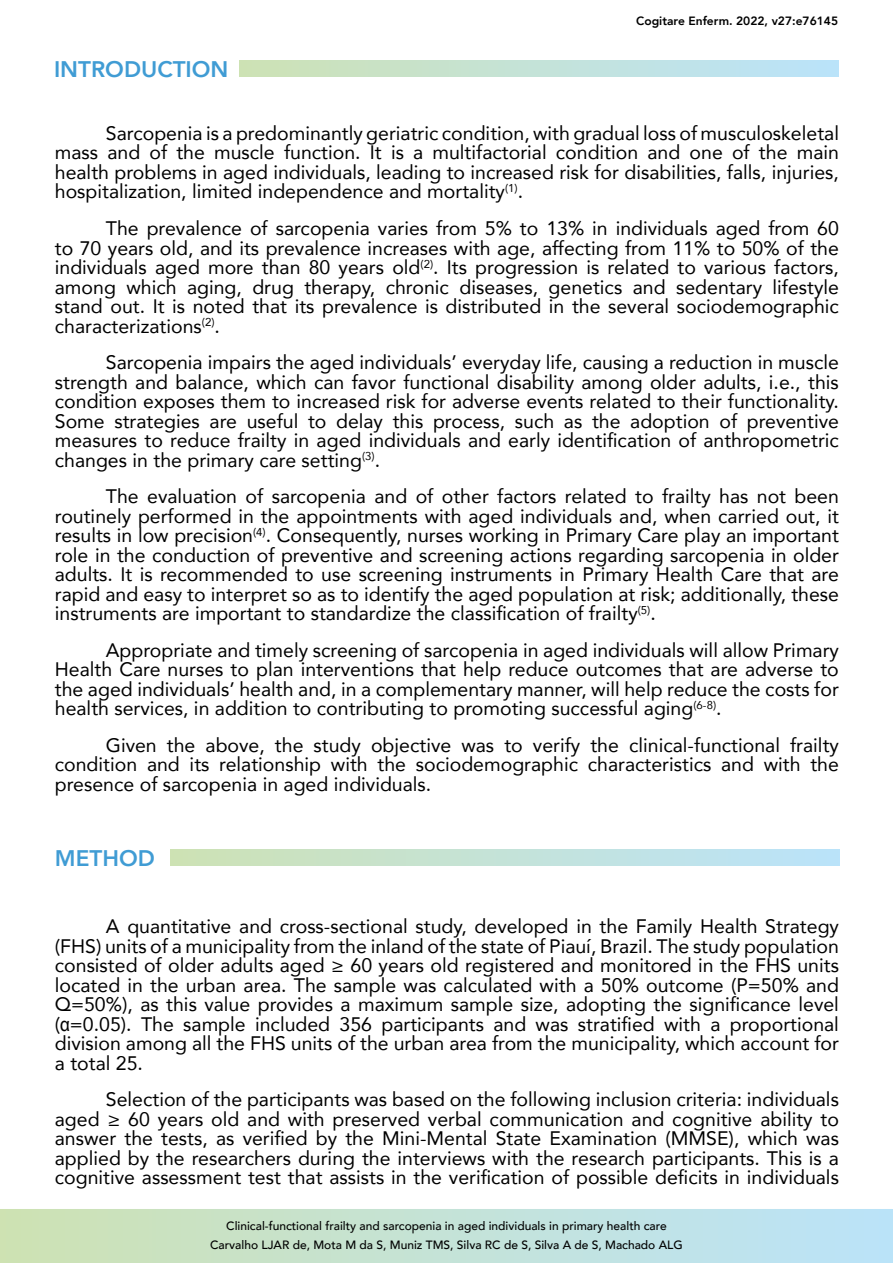
<style>
.page{position:relative;width:893px;height:1263px;background:#fff}
.page>*{position:absolute;margin:0;border:0;box-sizing:border-box;transform-origin:0 0}
.t1{font:800 22.5px "Avenir";color:#409cd4}
.t2{font:19.5px/19.5px "Avenir";color:#000;text-align:justify}
.t3{font:500 12px/18.6px "Avenir";color:#000;text-align:center}
.t4{font:800 12px "Avenir";color:#000}
.s1{font-family:"Arial Narrow"}
</style>
<div class="page">
<div style="left:240px;top:60px;width:599px;height:17px;background:linear-gradient(to right,#cee2b5,#bae3fb)"></div>
<svg style="left:0;top:1209px;width:893px;height:54px;background:#c4e2d6"></svg>
<div style="left:171px;top:849px;width:669px;height:17px;background:linear-gradient(to right,#cee2b5,#bae3fb)"></div>
<p class="t1" style="left:54px;top:51px;width:176px">INTRODUCTION</p>
<p class="t4" style="left:636px;top:12px;width:203px">Cogitare Enferm. 2022, v27:e76145</p>
<p class="t2" style="left:55px;top:123px;width:786px;text-indent:51px">Sarcopenia is a predominantly geriatric condition, with gradual loss of musculoskeletal mass and of the muscle function. It is a multifactorial condition and one of the main health problems in aged individuals, leading to increased risk for disabilities, falls, injuries, hospitalization, limited independence and mortality<sup>(1)</sup>.</p>
<p class="t2" style="left:55px;top:218px;width:786px;text-indent:51px">The prevalence of sarcopenia varies from 5% to 13% in individuals aged from 60 to 70 years old, and its prevalence increases with age, affecting from 11% to 50% of the individuals aged more than 80 years old<sup>(2)</sup>. Its progression is related to various factors, among which aging, drug therapy, chronic diseases, genetics and sedentary lifestyle stand out. It is noted that its prevalence is distributed in the several sociodemographic characterizations<sup>(2)</sup>.</p>
<p class="t2" style="left:55px;top:352px;width:786px;text-indent:51px">Sarcopenia impairs the aged individuals’ everyday life, causing a reduction in muscle strength and balance, which can favor functional disability among older adults, i.e., this condition exposes them to increased risk for adverse events related to their functionality.<br>Some strategies are useful to delay this process, such as the adoption of preventive measures to reduce frailty in aged individuals and early identification of anthropometric changes in the primary care setting<sup>(3)</sup>.</p>
<p class="t2" style="left:55px;top:486px;width:786px;text-indent:51px">The evaluation of sarcopenia and of other factors related to frailty has not been routinely performed in the appointments with aged individuals and, when carried out, it results in low precision<sup>(4)</sup>. Consequently, nurses working in Primary Care play an important role in the conduction of preventive and screening actions regarding sarcopenia in older adults. It is recommended to use screening instruments in Primary Health Care that are rapid and easy to interpret so as to identify the aged population at risk; additionally, these instruments are important to standardize the classification of frailty<sup>(5)</sup>.</p>
<p class="t2" style="left:55px;top:639px;width:786px;text-indent:51px">Appropriate and timely screening of sarcopenia in aged individuals will allow Primary Health Care nurses to plan interventions that help reduce outcomes that are adverse to the aged individuals’ health and, in a complementary manner, will help reduce the costs for health services, in addition to contributing to promoting successful aging<sup>(6-8)</sup>.</p>
<p class="t2" style="left:55px;top:734px;width:786px;text-indent:51px">Given the above, the study objective was to verify the clinical-functional frailty condition and its relationship with the sociodemographic characteristics and with the presence of sarcopenia in aged individuals.</p>
<p class="t1" style="left:55px;top:840px;width:101px">METHOD</p>
<p class="t2" style="left:55px;top:916px;width:786px;text-indent:51px">A quantitative and cross-sectional study, developed in the Family Health Strategy (FHS) units of a municipality from the inland of the state of Piauí, Brazil. The study population consisted of older adults aged ≥ 60 years old registered and monitored in the FHS units located in the urban area. The sample was calculated with a 50% outcome (P=50% and Q=50%), as this value provides a maximum sample size, adopting the significance level (<span class="s1">α</span>=0.05). The sample included 356 participants and was stratified with a proportional division among all the FHS units of the urban area from the municipality, which account for a total 25.</p>
<p class="t2" style="left:55px;top:1089px;width:786px;text-indent:51px">Selection of the participants was based on the following inclusion criteria: individuals aged ≥ 60 years old and with preserved verbal communication and cognitive ability to answer the tests, as verified by the Mini-Mental State Examination (MMSE), which was applied by the researchers during the interviews with the research participants. This is a cognitive assessment test that assists in the verification of possible deficits in individuals</p>
<p class="t3" style="left:210px;top:1216px;width:474px">Clinical-functional frailty and sarcopenia in aged individuals in primary health care<br>Carvalho LJAR de, Mota M da S, Muniz TMS, Silva RC de S, Silva A de S, Machado ALG</p>
</div>
